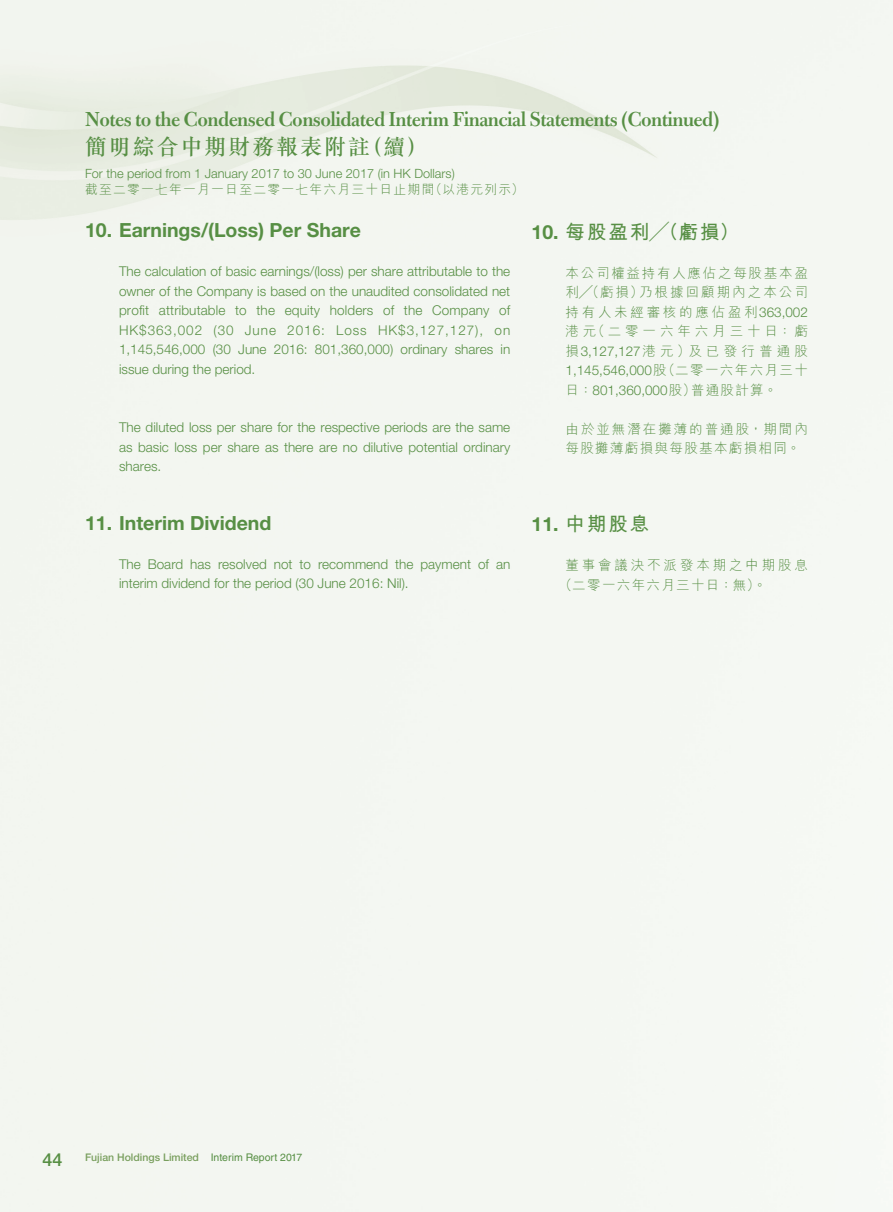
<style>
.page{position:relative;width:893px;height:1212px;background:#fff}
.page>*{position:absolute;margin:0;border:0;box-sizing:border-box;transform-origin:0 0}
.t1{font:600 21.75px "Bulmer MT Std";letter-spacing:-.025em;color:#578f44}
.t2{font:500 21.75px "M Sung HK";letter-spacing:.1em;color:#578f44}
.t3{font:700 19.5px "Helvetica Neue LT Std";color:#578f44}
.t4{font:700 19.5px "M Hei HK";letter-spacing:.1em;color:#578f44}
.t5{font:500 18px "Helvetica Neue LT Std";color:#578f44}
.t6{font:300 13.5px/19.5px "Helvetica Neue LT Std";color:#578f44}
.t7{font:300 13.5px/19.5px "M Hei HK";letter-spacing:.15em;color:#578f44;text-align:justify}
.t8{font:300 13.5px/19.5px "M Hei HK";letter-spacing:.1em;color:#578f44}
.t9{font:300 13.5px/19.5px "M Hei HK";letter-spacing:.21em;color:#578f44}
.t10{font:300 12.75px "Helvetica Neue LT Std";color:#578f44}
.t11{font:300 12.75px "M Hei HK";letter-spacing:.1em;color:#578f44}
.t12{font:500 10.5px "Helvetica Neue LT Std";color:#799f5e}
.s1{font-family:"Helvetica Neue LT Std"}
.s2{font-family:"M Hei HK"}
.s3{font-family:"Helvetica LT Std";font-weight:400;color:#578f44}
</style>
<div class="page">
<h1 class="t1" style="left:85px;top:108px;width:636px">Notes to the Condensed Consolidated Interim Financial Statements (Continued)</h1>
<h1 class="t2" style="left:85px;top:132px;width:344px">簡明綜合中期財務報表附註（續）</h1>
<p class="t10" style="left:85px;top:165px;width:371px">For the period from 1 January 2017 to 30 June 2017 (in HK Dollars)</p>
<p class="t11" style="left:85px;top:183px;width:440px">截至二零一七年一月一日至二零一七年六月三十日止期間（以港元列示）</p>
<h2 class="t4" style="left:531px;top:217px;width:209px"><span class="s1">10.</span> 每股盈利╱（虧損）</h2>
<p class="t7" style="left:566px;top:263px;width:244px">本公司權益持有人應佔之每股基本盈利╱（虧損）乃根據回顧期內之本公司持有人未經審核的應佔盈利<span class="s1">363,002</span>港元（二零一六年六月三十日：虧損<span class="s1">3,127,127</span>港元）及已發行普通股</p>
<p class="t6" style="left:565px;top:360px;width:244px">1,145,546,000<span class="s2">股（二零一六年六月三十日：</span>801,360,000<span class="s2">股）普通股計算。</span></p>
<p class="t8" style="left:565px;top:419px;width:244px">由於並無潛在攤薄的普通股，期間內每股攤薄虧損與每股基本虧損相同。</p>
<h2 class="t3" style="left:85px;top:218px;width:277px">10. Earnings/(Loss) Per Share</h2>
<p class="t6" style="left:119px;top:261px;width:393px;text-align:justify">The calculation of basic earnings/(loss) per share attributable to the owner of the Company is based on the unaudited consolidated net profit attributable to the equity holders of the Company of HK$363,002 (30 June 2016: Loss HK$3,127,127), on 1,145,546,000 (30 June 2016: 801,360,000) ordinary shares in issue during the period.</p>
<p class="t6" style="left:119px;top:417px;width:393px;text-align:justify">The diluted loss per share for the respective periods are the same as basic loss per share as there are no dilutive potential ordinary shares.</p>
<h2 class="t3" style="left:85px;top:511px;width:188px">11. Interim Dividend</h2>
<p class="t6" style="left:119px;top:554px;width:393px">The Board has resolved not to recommend the payment of an interim dividend for the period (30 June 2016: Nil).</p>
<h2 class="t4" style="left:531px;top:510px;width:119px"><span class="s1">11.</span> 中期股息</h2>
<p class="t9" style="left:559px;top:555px;width:251px;text-indent:7px">董事會議決不派發本期之中期股息（二零一六年六月三十日：無）。</p>
<h3 class="t5" style="left:43px;top:1149px;width:22px">44</h3>
<p class="t12" style="left:85px;top:1151px;width:219px">Fujian Holdings Limited <span class="s3">Interim Report 2017</span></p>
</div>
